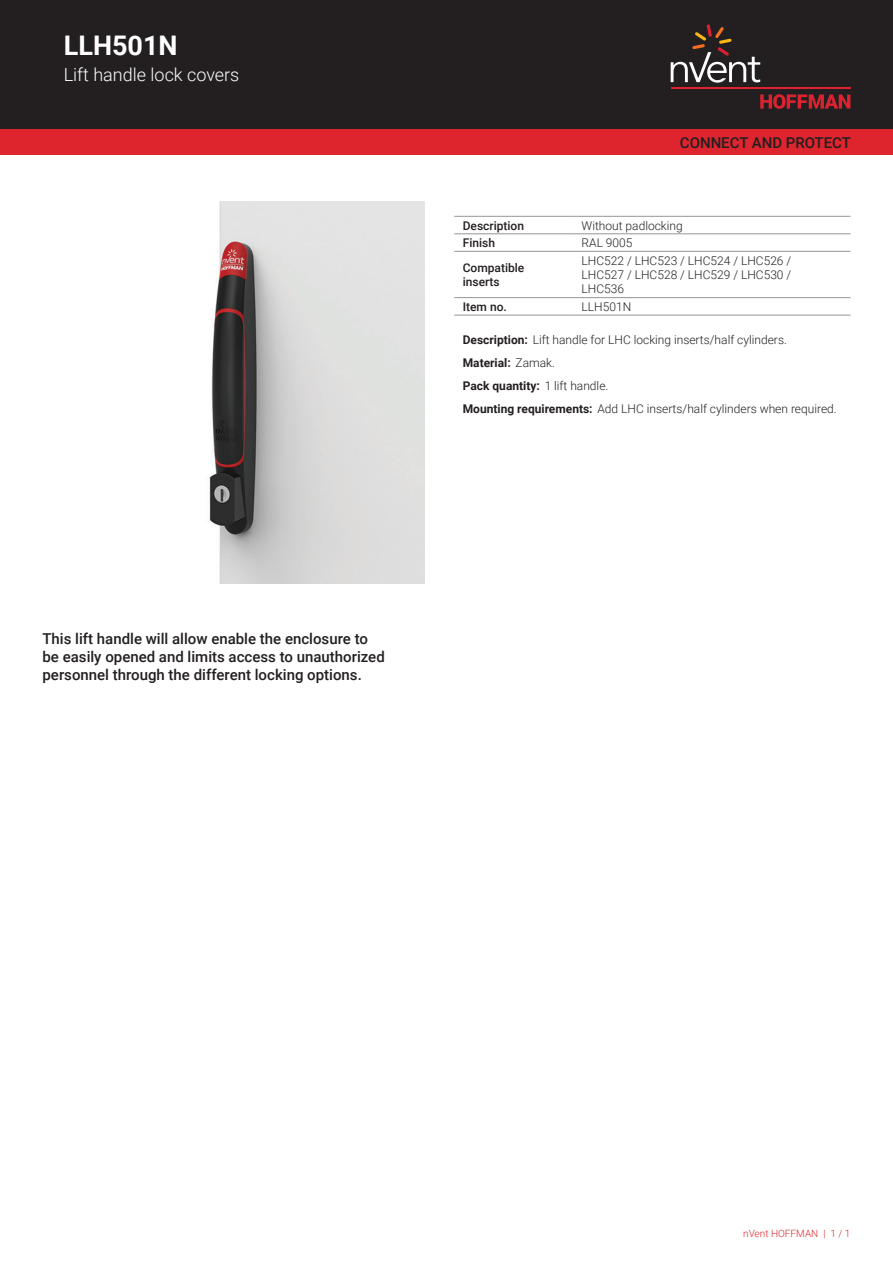
<style>
.page{position:relative;width:893px;height:1263px;background:#fff}
.page>*{position:absolute;margin:0;border:0;box-sizing:border-box;transform-origin:0 0}
.t1{font:700 27px "Roboto";color:#fff}
.t2{font:300 18px "Roboto";color:#fff}
.t3{font:500 15px/18px "Roboto";color:#231f20}
.t4{font:300 12px/23px "Roboto";color:#231f20;text-align:justify}
.t5{font:500 12px/14.4px "Roboto";color:#231f20}
.t6{font:300 10.05px "Roboto";color:#de252e}
.s1{font-weight:700}
</style>
<div class="page">
<div style="left:0;top:0;width:893px;height:129px;background:#231f20"></div>
<svg style="left:760px;top:94px;width:90px;height:15px"></svg>
<hr style="left:671px;top:88px;width:179px;height:1px;background:#db2230">
<svg style="left:671px;top:24px;width:89px;height:59px"></svg>
<div style="left:0;top:129px;width:893px;height:26px;background:#de252e"></div>
<hr style="left:454px;top:216px;width:119px;height:1px;background:#939598">
<hr style="left:454px;top:234px;width:119px;height:1px;background:#939598">
<hr style="left:573px;top:216px;width:277px;height:1px;background:#939598">
<hr style="left:573px;top:234px;width:277px;height:1px;background:#939598">
<hr style="left:454px;top:251px;width:119px;height:1px;background:#939598">
<hr style="left:573px;top:251px;width:277px;height:1px;background:#939598">
<hr style="left:454px;top:297px;width:119px;height:1px;background:#939598">
<hr style="left:454px;top:315px;width:119px;height:1px;background:#939598">
<hr style="left:573px;top:297px;width:277px;height:1px;background:#939598">
<hr style="left:573px;top:315px;width:277px;height:1px;background:#939598">
<img style="left:209px;top:202px;width:215px;height:382px">
<img style="left:209px;top:314px;width:103px;height:158px">
<h1 class="t1" style="left:64px;top:27px;width:115px">LLH501N</h1>
<h2 class="t2" style="left:64px;top:62px;width:177px">Lift handle lock covers</h2>
<p class="t3" style="left:680px;top:133px;width:173px">CONNECT AND PROTECT</p>
<p class="t5" style="left:463px;top:218px;width:63px">Description</p>
<p class="t4" style="left:582px;top:213px;width:103px">Without padlocking</p>
<p class="t5" style="left:463px;top:235px;width:34px">Finish</p>
<p class="t4" style="left:582px;top:231px;width:52px">RAL 9005</p>
<p class="t5" style="left:463px;top:260px;width:63px">Compatible inserts</p>
<p class="t4" style="left:582px;top:253px;width:211px;line-height:14.4px">LHC522 / LHC523 / LHC524 / LHC526 / LHC527 / LHC528 / LHC529 / LHC530 / LHC536</p>
<p class="t5" style="left:463px;top:299px;width:46px">Item no.</p>
<p class="t4" style="left:582px;top:295px;width:51px">LLH501N</p>
<p class="t4" style="left:463px;top:328px;width:376px;text-align:left"><span class="s1">Description:</span> Lift handle for LHC locking inserts/half cylinders.<br><span class="s1">Material:</span> Zamak.<br><span class="s1">Pack quantity:</span> 1 lift handle.<br><span class="s1">Mounting requirements:</span> Add LHC inserts/half cylinders when required.</p>
<p class="t3" style="left:43px;top:629px;width:344px">This lift handle will allow enable the enclosure to be easily opened and limits access to unauthorized personnel through the different locking options.</p>
<p class="t6" style="left:743px;top:1226px;width:109px">nVent HOFFMAN | 1 / 1</p>
</div>
